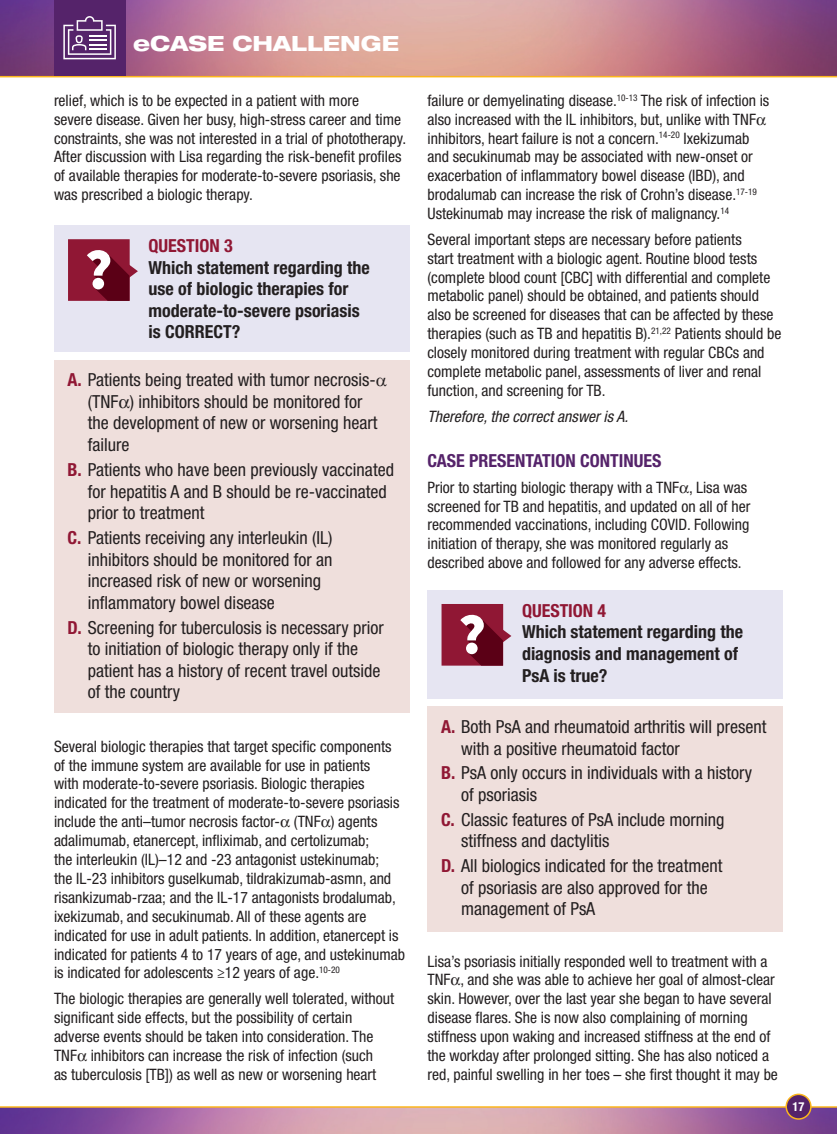
<style>
.page{position:relative;width:837px;height:1134px;background:#fff}
.page>*{position:absolute;margin:0;border:0;box-sizing:border-box;transform-origin:0 0}
.t1{font:800 expanded 21px "Helvetica Neue LT Std";color:#fff}
.t2{font:condensed 18px/21.6px "Helvetica Neue LT Std";color:#231f20}
.t3{font:700 condensed 18px/21.6px "Helvetica Neue LT Std";color:#231f20}
.t4{font:700 condensed 18px "Helvetica Neue LT Std";color:#55236a}
.t5{font:700 condensed 18px "Helvetica Neue LT Std";color:#901734}
.t6{font:condensed 15.75px/18.9px "Helvetica Neue LT Std";color:#231f20}
.t7{font:italic condensed 15.75px "Helvetica Neue LT Std";color:#231f20}
.t8{font:700 condensed 12.45px "Helvetica Neue LT Std";color:#fff}
.s1{font-weight:700;color:#901734}
</style>
<div class="page">
<svg style="left:0;top:1106px;width:837px;height:28px;background:#b782a1"></svg>
<div style="left:786px;top:1094px;width:25px;height:25px;background:#55236a;border-radius:50%"></div>
<div style="left:785px;top:1094px;width:27px;height:26px;border:2px solid #fcb61c;border-radius:50%"></div>
<svg style="left:0;top:0;width:837px;height:77px;background:#be818f"></svg>
<div style="left:54px;top:226px;width:356px;height:126px;background:#e6e5f2"></div>
<div style="left:54px;top:360px;width:356px;height:353px;background:#efdfdc"></div>
<svg style="left:68px;top:239px;width:70px;height:62px;background:#963b52"></svg>
<div style="left:93px;top:278px;width:11px;height:11px;background:#fff;border-radius:50%"></div>
<div style="left:54px;top:0;width:71px;height:76px;background:#55236a"></div>
<svg style="left:63px;top:16px;width:53px;height:43px"></svg>
<div style="left:428px;top:590px;width:355px;height:109px;background:#e6e5f2"></div>
<div style="left:428px;top:707px;width:355px;height:225px;background:#efdfdc"></div>
<svg style="left:442px;top:604px;width:69px;height:62px;background:#953a51"></svg>
<div style="left:466px;top:643px;width:12px;height:11px;background:#fff;border-radius:50%"></div>
<h1 class="t1" style="left:133px;top:30px;width:267px">eCASE CHALLENGE</h1>
<p class="t6" style="left:54px;top:91px;width:354px">relief, which is to be expected in a patient with more<br>severe disease. Given her busy, high-stress career and time constraints, she was not interested in a trial of phototherapy.<br>After discussion with Lisa regarding the risk-benefit profiles of available therapies for moderate-to-severe psoriasis, she was prescribed a biologic therapy.</p>
<p class="t5" style="left:148px;top:235px;width:86px">QUESTION 3</p>
<p class="t3" style="left:148px;top:256px;width:223px">Which statement regarding the use of biologic therapies for moderate-to-severe psoriasis is CORRECT?</p>
<p class="t2" style="left:88px;top:369px;width:291px;text-indent:-20px"><span class="s1">A.</span> Patients being treated with tumor necrosis-(TNF ) inhibitors should be monitored for the development of new or worsening heart failure</p>
<p class="t2" style="left:88px;top:459px;width:308px;text-indent:-20px"><span class="s1">B.</span> Patients who have been previously vaccinated for hepatitis A and B should be re-vaccinated prior to treatment</p>
<p class="t2" style="left:88px;top:527px;width:246px;text-indent:-20px"><span class="s1">C.</span> Patients receiving any interleukin (IL) inhibitors should be monitored for an increased risk of new or worsening inflammatory bowel disease</p>
<p class="t2" style="left:88px;top:616px;width:298px;text-indent:-20px"><span class="s1">D.</span> Screening for tuberculosis is necessary prior to initiation of biologic therapy only if the patient has a history of recent travel outside of the country</p>
<p class="t6" style="left:54px;top:736px;width:352px">Several biologic therapies that target specific components of the immune system are available for use in patients<br>with moderate-to-severe psoriasis. Biologic therapies indicated for the treatment of moderate-to-severe psoriasis include the anti–tumor necrosis factor- (TNF ) agents adalimumab, etanercept, infliximab, and certolizumab;<br>the interleukin (IL)–12 and -23 antagonist ustekinumab;<br>the IL-23 inhibitors guselkumab, tildrakizumab-asmn, and risankizumab-rzaa; and the IL-17 antagonists brodalumab, ixekizumab, and secukinumab. All of these agents are indicated for use in adult patients. In addition, etanercept is indicated for patients 4 to 17 years of age, and ustekinumab is indicated for adolescents ≥12 years of age.<sup>10-20</sup></p>
<p class="t6" style="left:54px;top:989px;width:342px">The biologic therapies are generally well tolerated, without significant side effects, but the possibility of certain adverse events should be taken into consideration. The TNF inhibitors can increase the risk of infection (such<br>as tuberculosis [TB]) as well as new or worsening heart</p>
<p class="t6" style="left:428px;top:91px;width:343px">failure or demyelinating disease.<sup>10-13</sup> The risk of infection is also increased with the IL inhibitors, but, unlike with TNF inhibitors, heart failure is not a concern.<sup>14-20</sup> Ixekizumab and secukinumab may be associated with new-onset or exacerbation of inflammatory bowel disease (IBD), and brodalumab can increase the risk of Crohn’s disease.<sup>17-19<br></sup>Ustekinumab may increase the risk of malignancy.<sup>14</sup></p>
<p class="t6" style="left:427px;top:230px;width:356px">Several important steps are necessary before patients<br>start treatment with a biologic agent. Routine blood tests (complete blood count [CBC] with differential and complete metabolic panel) should be obtained, and patients should also be screened for diseases that can be affected by these therapies (such as TB and hepatitis B).<sup>21,22</sup> Patients should be closely monitored during treatment with regular CBCs and complete metabolic panel, assessments of liver and renal function, and screening for TB.</p>
<p class="t7" style="left:427px;top:407px;width:202px">Therefore, the correct answer is A.</p>
<p class="t4" style="left:428px;top:450px;width:235px">CASE PRESENTATION CONTINUES</p>
<p class="t6" style="left:428px;top:478px;width:324px">Prior to starting biologic therapy with a TNF , Lisa was screened for TB and hepatitis, and updated on all of her recommended vaccinations, including COVID. Following initiation of therapy, she was monitored regularly as described above and followed for any adverse effects.</p>
<p class="t5" style="left:522px;top:600px;width:86px">QUESTION 4</p>
<p class="t3" style="left:522px;top:621px;width:223px">Which statement regarding the diagnosis and management of<br>PsA is true?</p>
<p class="t2" style="left:461px;top:716px;width:307px;text-indent:-20px"><span class="s1">A.</span> Both PsA and rheumatoid arthritis will present with a positive rheumatoid factor</p>
<p class="t2" style="left:461px;top:762px;width:292px;text-indent:-20px"><span class="s1">B.</span> PsA only occurs in individuals with a history of psoriasis</p>
<p class="t2" style="left:461px;top:809px;width:265px;text-indent:-20px"><span class="s1">C.</span> Classic features of PsA include morning stiffness and dactylitis</p>
<p class="t2" style="left:461px;top:855px;width:263px;text-indent:-20px"><span class="s1">D.</span> All biologics indicated for the treatment of psoriasis are also approved for the management of PsA</p>
<p class="t6" style="left:428px;top:951px;width:352px">Lisa’s psoriasis initially responded well to treatment with a TNF , and she was able to achieve her goal of almost-clear skin. However, over the last year she began to have several disease flares. She is now also complaining of morning stiffness upon waking and increased stiffness at the end of the workday after prolonged sitting. She has also noticed a red, painful swelling in her toes – she first thought it may be</p>
<p class="t8" style="left:792px;top:1099px;width:13px">17</p>
</div>
